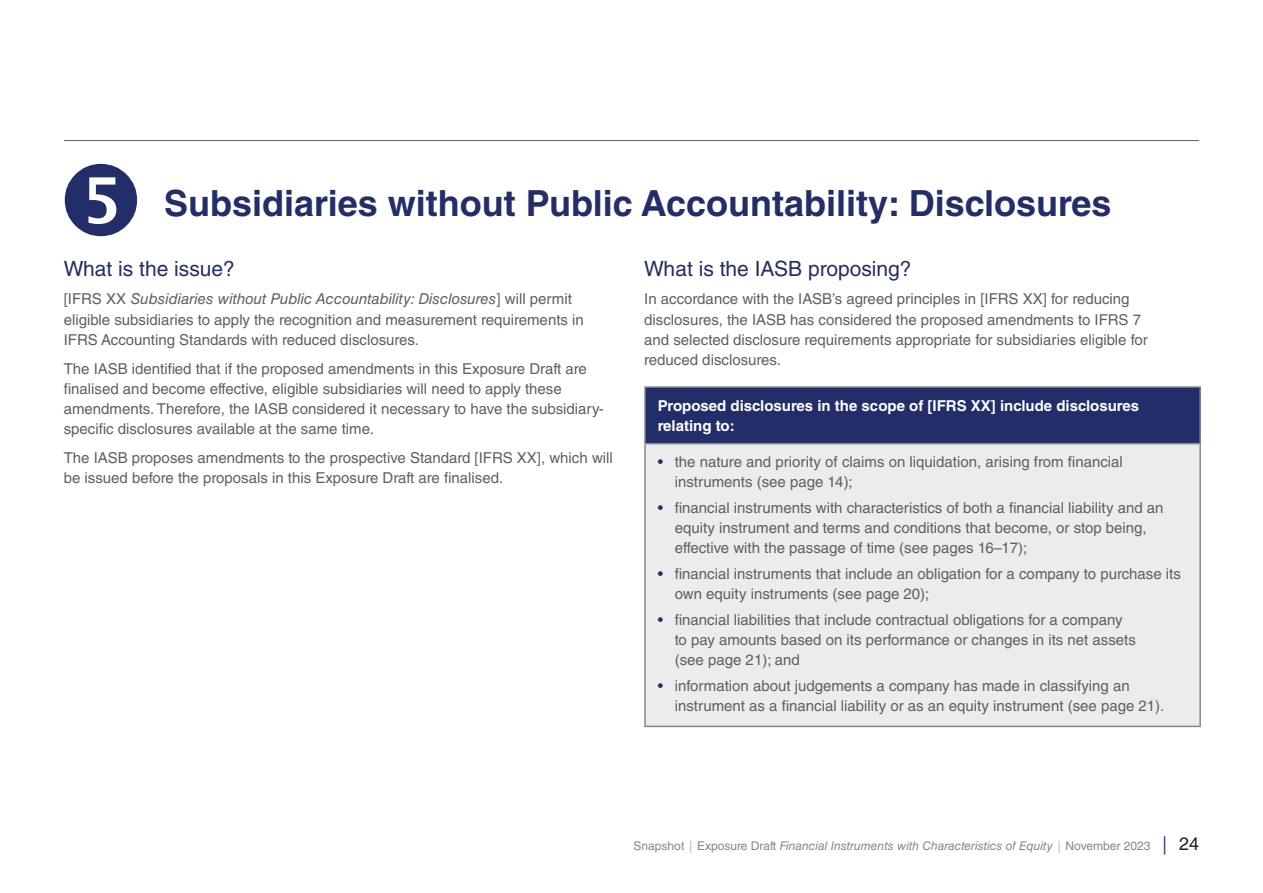
<style>
.page{position:relative;width:1263px;height:893px;background:#fff}
.page>*{position:absolute;margin:0;border:0;box-sizing:border-box;transform-origin:0 0}
.Level_1{font:700 36px "Helvetica LT Std";color:#232d6a}
.Level_2{font:21px "Helvetica LT Std";color:#232d6a}
.Body_copy{font:15px/20.2px "Helvetica LT Std";color:#5f5f62}
.Body_copy-2{font:700 15px/20.2px "Helvetica LT Std";color:#fff}
.t1{font:italic 12px "Helvetica LT Std";color:#848689}
.s1{font-style:italic}
.s2{color:#232d6a}
.s3{font-style:normal}
.s4{font-family:"Swift LT Pro";font-style:normal;color:#abacb0}
.s5{font-family:"Swift LT Pro";font-style:normal;font-size:18px;color:#232d6a}
.s6{font-style:normal;font-size:18px;color:#231f20}
</style>
<div class="page">
<hr style="left:64px;top:140px;width:1135px;height:1px;background:#5f5f62">
<div style="left:645px;top:387px;width:555px;height:57px;background:#232d6a"></div>
<div style="left:645px;top:444px;width:555px;height:282px;background:#ececee"></div>
<hr style="left:644px;top:386px;width:557px;height:2px;background:#848689">
<hr style="left:644px;top:388px;width:2px;height:55px;background:#848689">
<hr style="left:1199px;top:388px;width:2px;height:55px;background:#848689">
<hr style="left:644px;top:444px;width:2px;height:282px;background:#848689">
<hr style="left:1199px;top:444px;width:2px;height:282px;background:#848689">
<hr style="left:644px;top:726px;width:557px;height:1px;background:#848689">
<hr style="left:644px;top:443px;width:557px;height:1px;background:#848689">
<p class="Level_1" style="left:164px;top:182px;width:949px">Subsidiaries without Public Accountability: Disclosures</p>
<p class="Level_2" style="left:64px;top:256px;width:173px">What is the issue?</p>
<p class="Body_copy" style="left:64px;top:289px;width:522px">[IFRS XX <span class="s1">Subsidiaries without Public Accountability: Disclosures</span>] will permit eligible subsidiaries to apply the recognition and measurement requirements in<br>IFRS Accounting Standards with reduced disclosures.</p>
<p class="Body_copy" style="left:64px;top:358px;width:542px">The IASB identified that if the proposed amendments in this Exposure Draft are finalised and become effective, eligible subsidiaries will need to apply these amendments. Therefore, the IASB considered it necessary to have the subsidiary&shy;specific disclosures available at the same time.</p>
<p class="Body_copy" style="left:64px;top:448px;width:550px">The IASB proposes amendments to the prospective Standard [IFRS XX], which will be issued before the proposals in this Exposure Draft are finalised.</p>
<p class="Level_2" style="left:644px;top:256px;width:269px">What is the IASB proposing?</p>
<p class="Body_copy" style="left:644px;top:289px;width:505px">In accordance with the IASB’s agreed principles in [IFRS XX] for reducing disclosures, the IASB has considered the proposed amendments to IFRS 7 and selected disclosure requirements appropriate for subsidiaries eligible for reduced disclosures.</p>
<p class="Body_copy-2" style="left:658px;top:395px;width:483px">Proposed disclosures in the scope of [IFRS XX] include disclosures relating to:</p>
<p class="Body_copy" style="left:675px;top:452px;width:450px;text-indent:-17px"><span class="s2">•</span> the nature and priority of claims on liquidation, arising from financial instruments (see page 14);</p>
<p class="Body_copy" style="left:675px;top:497px;width:490px;text-indent:-17px"><span class="s2">•</span> financial instruments with characteristics of both a financial liability and an equity instrument and terms and conditions that become, or stop being, effective with the passage of time (see pages 16–17);</p>
<p class="Body_copy" style="left:675px;top:564px;width:508px;text-indent:-17px"><span class="s2">•</span> financial instruments that include an obligation for a company to purchase its own equity instruments (see page 20);</p>
<p class="Body_copy" style="left:675px;top:609px;width:463px;text-indent:-17px"><span class="s2">•</span> financial liabilities that include contractual obligations for a company to pay amounts based on its performance or changes in its net assets (see page 21); and</p>
<p class="Body_copy" style="left:675px;top:675px;width:491px;text-indent:-17px"><span class="s2">•</span> information about judgements a company has made in classifying an instrument as a financial liability or as an equity instrument (see page 21).</p>
<p class="t1" style="left:634px;top:839px;width:567px"><span class="s3">Snapshot</span> <span class="s4">|</span> <span class="s3">Exposure Draft</span> Financial Instruments with Characteristics of Equity <span class="s4">|</span> <span class="s3">November 2023</span> <span class="s5">|</span> <span class="s6">24</span></p>
</div>
